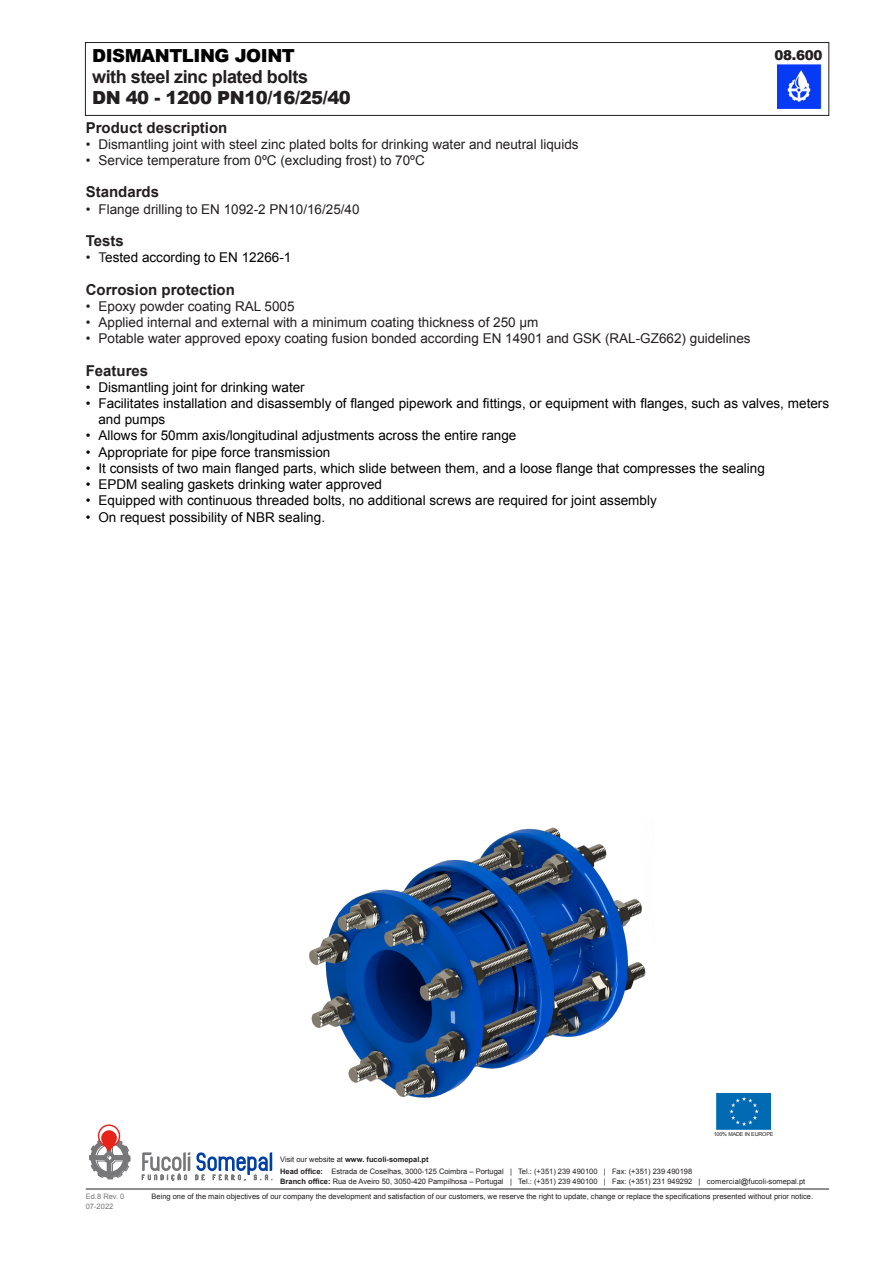
<style>
.page{position:relative;width:893px;height:1263px;background:#fff}
.page>*{position:absolute;margin:0;border:0;box-sizing:border-box;transform-origin:0 0}
.t1{font:700 18px "Arial";letter-spacing:-.025em;color:#231f20}
.t2{font:900 18px "Arial";letter-spacing:-.025em;color:#231f20}
.t3{font:900 18px "Arial";letter-spacing:-.025em;color:#000}
.títulos{font:700 15px "Arial";color:#231f20}
.t4{font:13.5px/16.2px "Arial";color:#000}
.t5{font:13.5px "Arial";color:#231f20}
.t6{font:900 13.5px "Arial";color:#231f20}
.rodapé{font:7.5px "Arial";color:#231f20}
.rodapé-2{font:700 7.5px "Arial";color:#231f20}
.t7{font:7.5px "Arial";color:#77777a}
.t8{font:5.4px "Arial";letter-spacing:-.025em;color:#231f20}
.s1{color:#231f20}
.s2{font-weight:400}
.s3{font-weight:700}
</style>
<div class="page">
<div style="left:85px;top:42px;width:744px;height:74px;border:1px solid #231f20"></div>
<img style="left:717px;top:1093px;width:53px;height:37px">
<hr style="left:86px;top:1189px;width:743px;height:1px;background:#231f20">
<svg style="left:89px;top:1124px;width:41px;height:55px"></svg>
<svg style="left:142px;top:1152px;width:131px;height:29px"></svg>
<img style="left:777px;top:64px;width:45px;height:44px">
<img style="left:309px;top:827px;width:337px;height:271px">
<p class="t3" style="left:92px;top:43px;width:204px">DISMANTLING JOINT</p>
<p class="t1" style="left:92px;top:65px;width:217px">with steel zinc plated bolts</p>
<p class="t2" style="left:92px;top:85px;width:260px">DN 40 - 1200 PN10/16/25/40</p>
<p class="t6" style="left:775px;top:45px;width:49px">08.600</p>
<p class="títulos" style="left:86px;top:117px;width:143px">Product description</p>
<p class="t5" style="left:86px;top:135px;width:494px">• Dismantling joint with steel zinc plated bolts for drinking water and neutral liquids</p>
<p class="t5" style="left:86px;top:151px;width:341px">• Service temperature from 0ºC (excluding frost) to 70ºC</p>
<p class="títulos" style="left:86px;top:182px;width:75px">Standards</p>
<p class="t5" style="left:86px;top:200px;width:275px">• Flange drilling to EN 1092-2 PN10/16/25/40</p>
<p class="títulos" style="left:86px;top:231px;width:40px">Tests</p>
<p class="t4" style="left:86px;top:250px;width:207px"><span class="s1">• T</span>ested according to EN 12266-1</p>
<p class="títulos" style="left:86px;top:279px;width:151px">Corrosion protection</p>
<p class="t5" style="left:86px;top:297px;width:210px">• Epoxy powder coating RAL 5005</p>
<p class="t5" style="left:86px;top:313px;width:454px">• Applied internal and external with a minimum coating thickness of 250 µm</p>
<p class="t5" style="left:86px;top:330px;width:666px">• Potable water approved epoxy coating fusion bonded according EN 14901 and GSK (RAL-GZ662) guidelines</p>
<p class="títulos" style="left:86px;top:360px;width:64px">Features</p>
<p class="t4" style="left:86px;top:379px;width:221px">• Dismantling joint for drinking water</p>
<p class="t4" style="left:98px;top:395px;width:732px;text-indent:-13px">• Facilitates installation and disassembly of flanged pipework and fittings, or equipment with flanges, such as valves, meters and pumps</p>
<p class="t4" style="left:86px;top:428px;width:432px">• Allows for 50mm axis/longitudinal adjustments across the entire range</p>
<p class="t4" style="left:86px;top:444px;width:246px">• Appropriate for pipe force transmission</p>
<p class="t4" style="left:86px;top:460px;width:681px">• It consists of two main flanged parts, which slide between them, and a loose flange that compresses the sealing</p>
<p class="t4" style="left:86px;top:476px;width:298px">• EPDM sealing gaskets drinking water approved</p>
<p class="t4" style="left:86px;top:493px;width:573px">• Equipped with continuous threaded bolts, no additional screws are required for joint assembly</p>
<p class="t4" style="left:86px;top:509px;width:241px">• On request possibility of NBR sealing.</p>
<p class="t8" style="left:714px;top:1130px;width:61px">100% MADE IN EUROPE</p>
<p class="rodapé-2" style="left:280px;top:1154px;width:150px"><span class="s2">Visit our website at</span> www. fucoli-somepal.pt</p>
<p class="rodapé" style="left:280px;top:1166px;width:414px"><span class="s3">Head office:</span> Estrada de Coselhas, 3000-125 Coimbra – Portugal | Tel.: (+351) 239 490100 | Fax: (+351) 239 490198</p>
<p class="rodapé" style="left:280px;top:1177px;width:527px"><span class="s3">Branch office:</span> Rua de Aveiro 50, 3050-420 Pampilhosa – Portugal | Tel.: (+351) 239 490100 | Fax: (+351) 231 949292 | comercial@fucoli-somepal.pt</p>
<p class="t7" style="left:86px;top:1191px;width:40px">Ed.8 Rev. 0</p>
<p class="rodapé" style="left:152px;top:1191px;width:663px">Being one of the main objectives of our company the development and satisfaction of our customers, we reserve the right to update, change or replace the specifications presented without prior notice.</p>
<p class="t7" style="left:86px;top:1201px;width:29px">07-2022</p>
</div>
